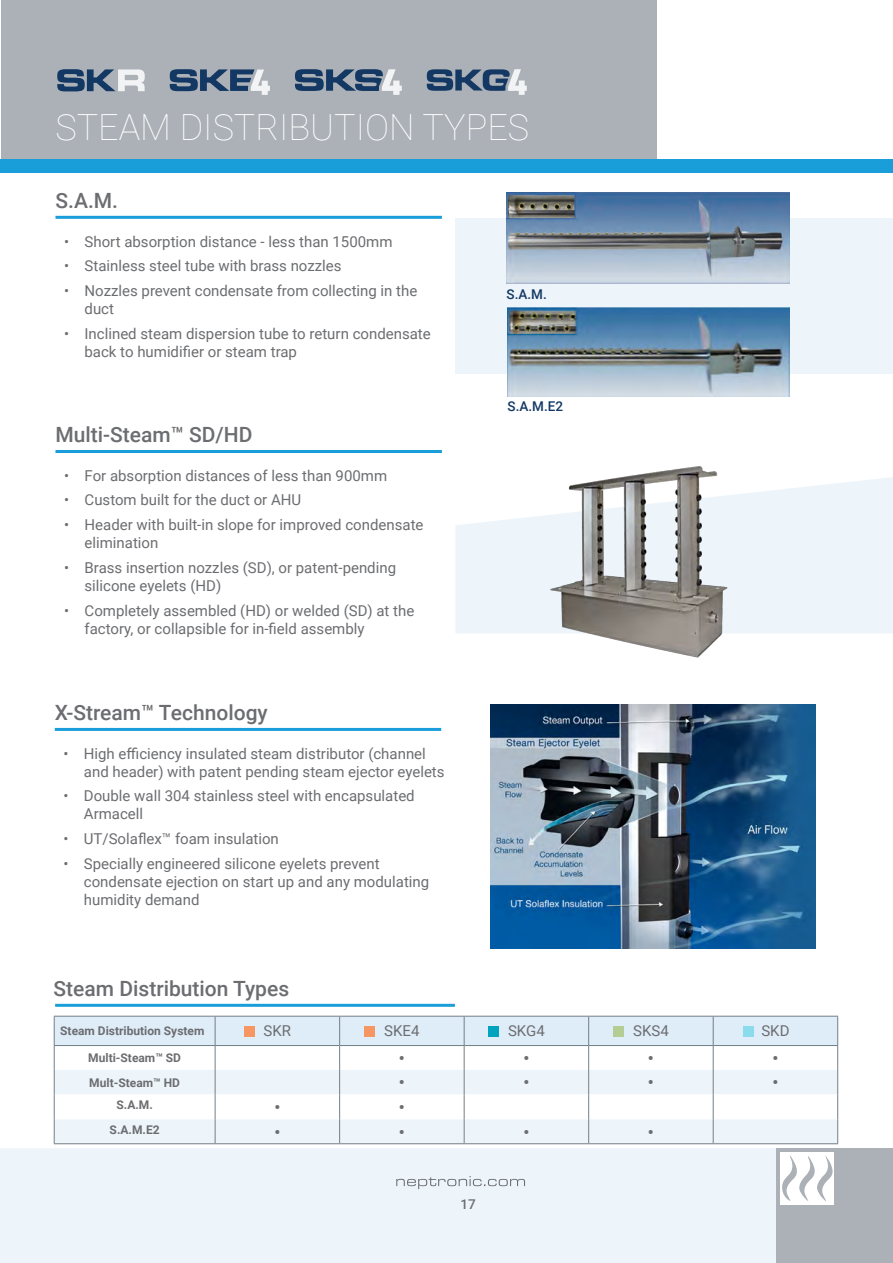
<style>
.page{position:relative;width:893px;height:1263px;background:#fff}
.page>*{position:absolute;margin:0;border:0;box-sizing:border-box;transform-origin:0 0}
.t1{font:100 36px "Roboto";color:#fff}
.t2{font:500 21px "Roboto";color:#6c6d70}
.t3{font:700 16.5px "Roboto";color:#6c6d70}
.t4{font:15px/18px "Roboto";color:#6c6d70}
.t5{font:500 13.5px "Roboto";color:#133863}
.t6{font:500 13.5px "Roboto";color:#6c6d70}
.t7{font:700 12px "Roboto";color:#6c6d70}
</style>
<div class="page">
<div style="left:0;top:1148px;width:776px;height:115px;background:#edf5fb"></div>
<div style="left:0;top:159px;width:893px;height:13px;background:#199eda"></div>
<svg style="left:396px;top:1176px;width:129px;height:13px"></svg>
<hr style="left:55px;top:450px;width:387px;height:3px;background:#199eda">
<svg style="left:455px;top:477px;width:438px;height:156px;fill:#edf5fb"></svg>
<img style="left:550px;top:466px;width:193px;height:192px">
<hr style="left:55px;top:728px;width:386px;height:3px;background:#199eda">
<img style="left:490px;top:704px;width:326px;height:245px">
<hr style="left:55px;top:216px;width:387px;height:3px;background:#199eda">
<div style="left:455px;top:219px;width:438px;height:155px;background:#edf5fb"></div>
<img style="left:508px;top:308px;width:281px;height:89px">
<img style="left:507px;top:192px;width:282px;height:91px">
<hr style="left:55px;top:1004px;width:400px;height:3px;background:#199eda">
<hr style="left:54px;top:1143px;width:161px;height:1px;background:#737f87">
<hr style="left:215px;top:1143px;width:125px;height:1px;background:#737f87">
<hr style="left:340px;top:1143px;width:124px;height:1px;background:#737f87">
<hr style="left:464px;top:1143px;width:125px;height:1px;background:#737f87">
<hr style="left:589px;top:1143px;width:124px;height:1px;background:#737f87">
<hr style="left:713px;top:1143px;width:125px;height:1px;background:#737f87">
<svg style="left:54px;top:1016px;width:784px;height:127px"></svg>
<hr style="left:215px;top:1045px;width:125px;height:1px;background:#737f87">
<hr style="left:340px;top:1045px;width:124px;height:1px;background:#737f87">
<hr style="left:464px;top:1045px;width:125px;height:1px;background:#737f87">
<hr style="left:589px;top:1045px;width:124px;height:1px;background:#737f87">
<hr style="left:713px;top:1045px;width:125px;height:1px;background:#737f87">
<div style="left:244px;top:1026px;width:11px;height:10px;background:#f59663"></div>
<div style="left:364px;top:1026px;width:11px;height:10px;background:#f59663"></div>
<div style="left:488px;top:1026px;width:11px;height:10px;background:#00a4bf"></div>
<div style="left:613px;top:1026px;width:11px;height:10px;background:#b3cd95"></div>
<div style="left:743px;top:1026px;width:11px;height:10px;background:#8adbec"></div>
<div style="left:776px;top:1148px;width:117px;height:115px;background:#abb1b7"></div>
<div style="left:781px;top:1152px;width:53px;height:53px;background:#fff"></div>
<svg style="left:780px;top:1155px;width:53px;height:46px"></svg>
<div style="left:2px;top:0;width:655px;height:159px;background:#abb1b7"></div>
<svg style="left:57px;top:69px;width:88px;height:22px"></svg>
<svg style="left:170px;top:69px;width:100px;height:26px"></svg>
<svg style="left:427px;top:69px;width:100px;height:26px"></svg>
<svg style="left:295px;top:69px;width:107px;height:26px"></svg>
<p class="t1" style="left:55px;top:102px;width:475px">STEAM DISTRIBUTION TYPES</p>
<p class="t2" style="left:55px;top:186px;width:64px">S.A.M.</p>
<p class="t4" style="left:64px;top:232px;width:330px">• Short absorption distance - less than 1500mm</p>
<p class="t4" style="left:64px;top:256px;width:279px">• Stainless steel tube with brass nozzles</p>
<p class="t4" style="left:85px;top:281px;width:334px;text-indent:-20px">• Nozzles prevent condensate from collecting in the duct</p>
<p class="t4" style="left:85px;top:324px;width:348px;text-indent:-20px">• Inclined steam dispersion tube to return condensate back to humidifier or steam trap</p>
<p class="t2" style="left:55px;top:420px;width:199px">Multi-Steam™ SD/HD</p>
<p class="t4" style="left:64px;top:466px;width:324px">• For absorption distances of less than 900mm</p>
<p class="t4" style="left:64px;top:491px;width:238px">• Custom built for the duct or AHU</p>
<p class="t4" style="left:85px;top:515px;width:340px;text-indent:-20px">• Header with built-in slope for improved condensate elimination</p>
<p class="t4" style="left:85px;top:558px;width:313px;text-indent:-20px">• Brass insertion nozzles (SD), or patent-pending silicone eyelets (HD)</p>
<p class="t4" style="left:85px;top:601px;width:331px;text-indent:-20px">• Completely assembled (HD) or welded (SD) at the factory, or collapsible for in-field assembly</p>
<p class="t2" style="left:55px;top:698px;width:214px">X-Stream™ Technology</p>
<p class="t4" style="left:84px;top:744px;width:362px;text-indent:-20px">• High efficiency insulated steam distributor (channel and header) with patent pending steam ejector eyelets</p>
<p class="t4" style="left:84px;top:786px;width:332px;text-indent:-20px">• Double wall 304 stainless steel with encapsulated<br>Armacell</p>
<p class="t4" style="left:64px;top:829px;width:217px">• UT/Solaflex™ foam insulation</p>
<p class="t4" style="left:84px;top:854px;width:347px;text-indent:-20px">• Specially engineered silicone eyelets prevent condensate ejection on start up and any modulating humidity demand</p>
<p class="t5" style="left:507px;top:284px;width:42px">S.A.M.</p>
<p class="t5" style="left:508px;top:396px;width:57px">S.A.M.E2</p>
<p class="t2" style="left:54px;top:974px;width:237px">Steam Distribution Types</p>
<p class="t7" style="left:60px;top:1023px;width:146px">Steam Distribution System</p>
<p class="t4" style="left:264px;top:1021px;width:29px">SKR</p>
<p class="t4" style="left:384px;top:1021px;width:37px">SKE4</p>
<p class="t4" style="left:508px;top:1021px;width:38px">SKG4</p>
<p class="t4" style="left:633px;top:1021px;width:37px">SKS4</p>
<p class="t4" style="left:761px;top:1021px;width:30px">SKD</p>
<p class="t7" style="left:88px;top:1049px;width:94px">Multi-Steam™ SD</p>
<p class="t3" style="left:399px;top:1046px;width:7px">•</p>
<p class="t3" style="left:523px;top:1046px;width:7px">•</p>
<p class="t3" style="left:648px;top:1046px;width:7px">•</p>
<p class="t3" style="left:772px;top:1046px;width:7px">•</p>
<p class="t7" style="left:89px;top:1074px;width:92px">Mult-Steam™ HD</p>
<p class="t3" style="left:399px;top:1071px;width:7px">•</p>
<p class="t3" style="left:523px;top:1071px;width:7px">•</p>
<p class="t3" style="left:648px;top:1071px;width:7px">•</p>
<p class="t3" style="left:772px;top:1071px;width:7px">•</p>
<p class="t7" style="left:116px;top:1096px;width:38px">S.A.M.</p>
<p class="t3" style="left:274px;top:1095px;width:7px">•</p>
<p class="t3" style="left:399px;top:1095px;width:7px">•</p>
<p class="t7" style="left:110px;top:1122px;width:52px">S.A.M.E2</p>
<p class="t3" style="left:274px;top:1120px;width:7px">•</p>
<p class="t3" style="left:399px;top:1120px;width:7px">•</p>
<p class="t3" style="left:523px;top:1120px;width:7px">•</p>
<p class="t3" style="left:648px;top:1120px;width:7px">•</p>
<p class="t6" style="left:460px;top:1195px;width:17px">17</p>
</div>
